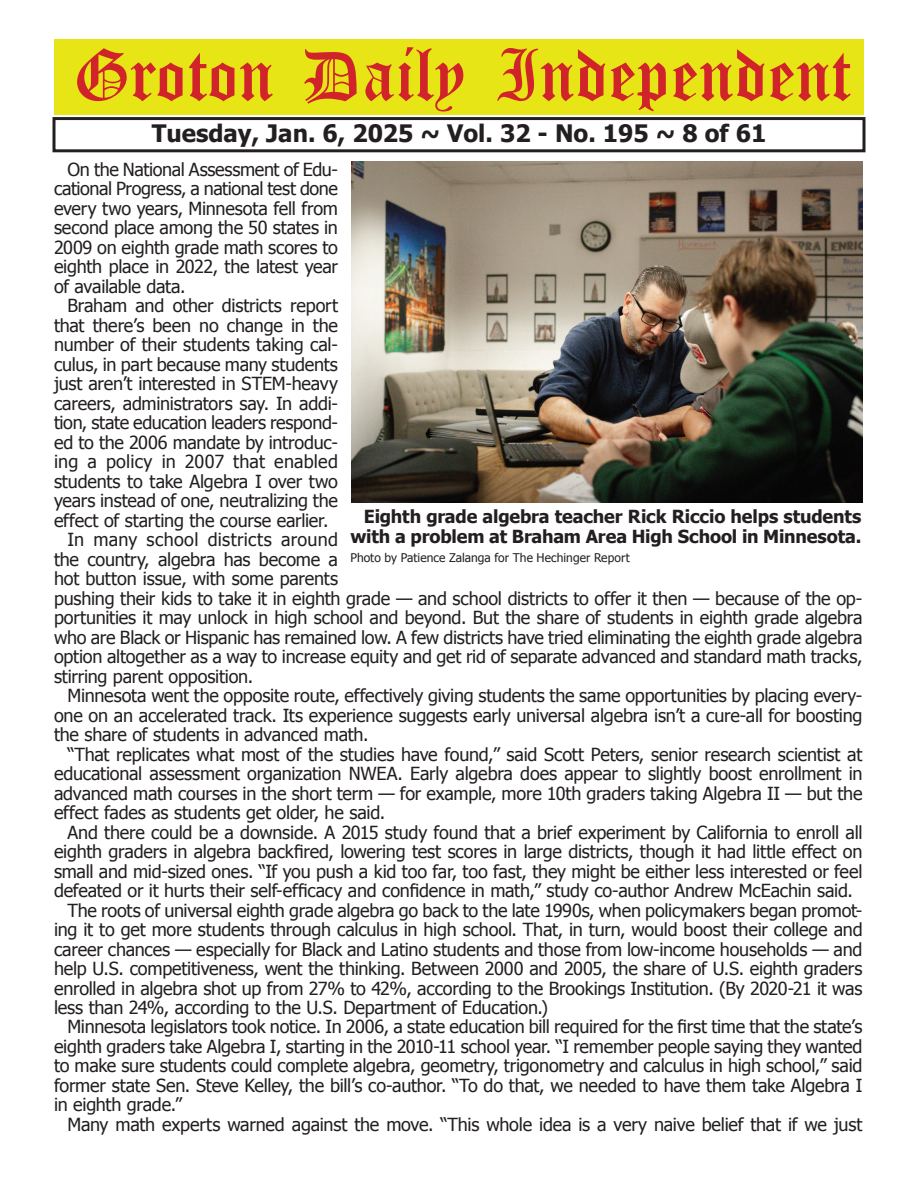
<style>
.page{position:relative;width:918px;height:1188px;background:#fff}
.page>*{position:absolute;margin:0;border:0;box-sizing:border-box;transform-origin:0 0}
.t1{font:54px "Old English Five";color:#d1232a}
.t2{font:700 24px "Tahoma";color:#231f20}
.t3{font:18px/19.5px "Tahoma";letter-spacing:-.01em;color:#231f20;text-align:justify}
.t4{font:700 18px/19.5px "Tahoma";letter-spacing:-.01em;color:#231f20;text-align:right}
.t5{font:18px "Tahoma";letter-spacing:.01em;color:#231f20}
.t6{font:18px "Tahoma";letter-spacing:.015em;color:#231f20}
.t7{font:12px "Tahoma";letter-spacing:.005em;color:#231f20}
</style>
<div class="page">
<div style="left:52px;top:117px;width:814px;height:35px;border:3px solid #231f20"></div>
<div style="left:54px;top:40px;width:810px;height:75px;background:#e7e515"></div>
<img style="left:352px;top:161px;width:510px;height:341px">
<h1 class="t1" style="left:73px;top:50px;width:779px">Groton Daily Independent</h1>
<h2 class="t2" style="left:152px;top:116px;width:616px">Tuesday, Jan. 6, 2025 ~ Vol. 32 - No. 195 ~ 8 of 61</h2>
<p class="t3" style="left:54px;top:159px;width:286px;text-indent:14px">On the National Assessment of Edu&shy;cational Progress, a national test done every two years, Minnesota fell from second place among the 50 states in 2009 on eighth grade math scores to eighth place in 2022, the latest year of available data.</p>
<p class="t3" style="left:68px;top:295px;width:272px">Braham and other districts report</p>
<p class="t3" style="left:54px;top:315px;width:286px">that there’s been no change in the</p>
<p class="t3" style="left:54px;top:334px;width:286px">number of their students taking cal-</p>
<p class="t3" style="left:54px;top:354px;width:286px">culus, in part because many students</p>
<p class="t3" style="left:54px;top:373px;width:286px">just aren’t interested in STEM-heavy</p>
<p class="t3" style="left:54px;top:393px;width:286px">careers, administrators say. In addi-</p>
<p class="t3" style="left:54px;top:412px;width:286px">tion, state education leaders respond-</p>
<p class="t3" style="left:54px;top:432px;width:286px">ed to the 2006 mandate by introduc-</p>
<p class="t5" style="left:54px;top:450px;width:286px">ing a policy in 2007 that enabled</p>
<p class="t3" style="left:54px;top:471px;width:286px">students to take Algebra I over two</p>
<p class="t3" style="left:54px;top:490px;width:286px">years instead of one, neutralizing the</p>
<p class="t3" style="left:54px;top:510px;width:276px">effect of starting the course earlier.</p>
<p class="t6" style="left:68px;top:528px;width:272px">In many school districts around</p>
<p class="t3" style="left:54px;top:549px;width:286px">the country, algebra has become a</p>
<p class="t3" style="left:54px;top:568px;width:286px">hot button issue, with some parents</p>
<p class="t3" style="left:54px;top:588px;width:810px">pushing their kids to take it in eighth grade — and school districts to offer it then — because of the op-</p>
<p class="t3" style="left:54px;top:607px;width:810px">portunities it may unlock in high school and beyond. But the share of students in eighth grade algebra</p>
<p class="t3" style="left:54px;top:627px;width:810px">who are Black or Hispanic has remained low. A few districts have tried eliminating the eighth grade algebra</p>
<p class="t3" style="left:54px;top:646px;width:810px">option altogether as a way to increase equity and get rid of separate advanced and standard math tracks,</p>
<p class="t3" style="left:54px;top:665px;width:201px">stirring parent opposition.</p>
<p class="t3" style="left:68px;top:685px;width:796px">Minnesota went the opposite route, effectively giving students the same opportunities by placing every-</p>
<p class="t3" style="left:54px;top:704px;width:810px">one on an accelerated track. Its experience suggests early universal algebra isn’t a cure-all for boosting</p>
<p class="t3" style="left:54px;top:724px;width:316px">the share of students in advanced math.</p>
<p class="t3" style="left:68px;top:743px;width:796px">“That replicates what most of the studies have found,” said Scott Peters, senior research scientist at</p>
<p class="t3" style="left:54px;top:763px;width:810px">educational assessment organization NWEA. Early algebra does appear to slightly boost enrollment in</p>
<p class="t3" style="left:54px;top:782px;width:810px">advanced math courses in the short term — for example, more 10th graders taking Algebra II — but the</p>
<p class="t3" style="left:54px;top:802px;width:333px">effect fades as students get older, he said.</p>
<p class="t3" style="left:68px;top:821px;width:797px">And there could be a downside. A 2015 study found that a brief experiment by California to enroll all</p>
<p class="t3" style="left:54px;top:841px;width:810px">eighth graders in algebra backfired, lowering test scores in large districts, though it had little effect on</p>
<p class="t3" style="left:54px;top:860px;width:810px">small and mid-sized ones. “If you push a kid too far, too fast, they might be either less interested or feel</p>
<p class="t3" style="left:54px;top:880px;width:800px">defeated or it hurts their self-efficacy and confidence in math,” study co-author Andrew McEachin said.</p>
<p class="t3" style="left:68px;top:899px;width:796px">The roots of universal eighth grade algebra go back to the late 1990s, when policymakers began promot-</p>
<p class="t3" style="left:54px;top:919px;width:810px">ing it to get more students through calculus in high school. That, in turn, would boost their college and</p>
<p class="t3" style="left:54px;top:938px;width:810px">career chances — especially for Black and Latino students and those from low-income households — and</p>
<p class="t3" style="left:54px;top:958px;width:810px">help U.S. competitiveness, went the thinking. Between 2000 and 2005, the share of U.S. eighth graders</p>
<p class="t3" style="left:54px;top:977px;width:810px">enrolled in algebra shot up from 27% to 42%, according to the Brookings Institution. (By 2020-21 it was</p>
<p class="t3" style="left:54px;top:997px;width:496px">less than 24%, according to the U.S. Department of Education.)</p>
<p class="t3" style="left:68px;top:1016px;width:796px">Minnesota legislators took notice. In 2006, a state education bill required for the first time that the state’s</p>
<p class="t3" style="left:54px;top:1036px;width:810px">eighth graders take Algebra I, starting in the 2010-11 school year. “I remember people saying they wanted</p>
<p class="t3" style="left:54px;top:1055px;width:810px">to make sure students could complete algebra, geometry, trigonometry and calculus in high school,” said</p>
<p class="t3" style="left:54px;top:1075px;width:810px">former state Sen. Steve Kelley, the bill’s co-author. “To do that, we needed to have them take Algebra I</p>
<p class="t3" style="left:54px;top:1094px;width:130px">in eighth grade.”</p>
<p class="t3" style="left:68px;top:1114px;width:796px">Many math experts warned against the move. “This whole idea is a very naive belief that if we just</p>
<p class="t4" style="left:350px;top:506px;width:513px">Eighth grade algebra teacher Rick Riccio helps students with a problem at Braham Area High School in Minnesota.</p>
<p class="t7" style="left:350px;top:550px;width:281px">Photo by Patience Zalanga for The Hechinger Report</p>
</div>
